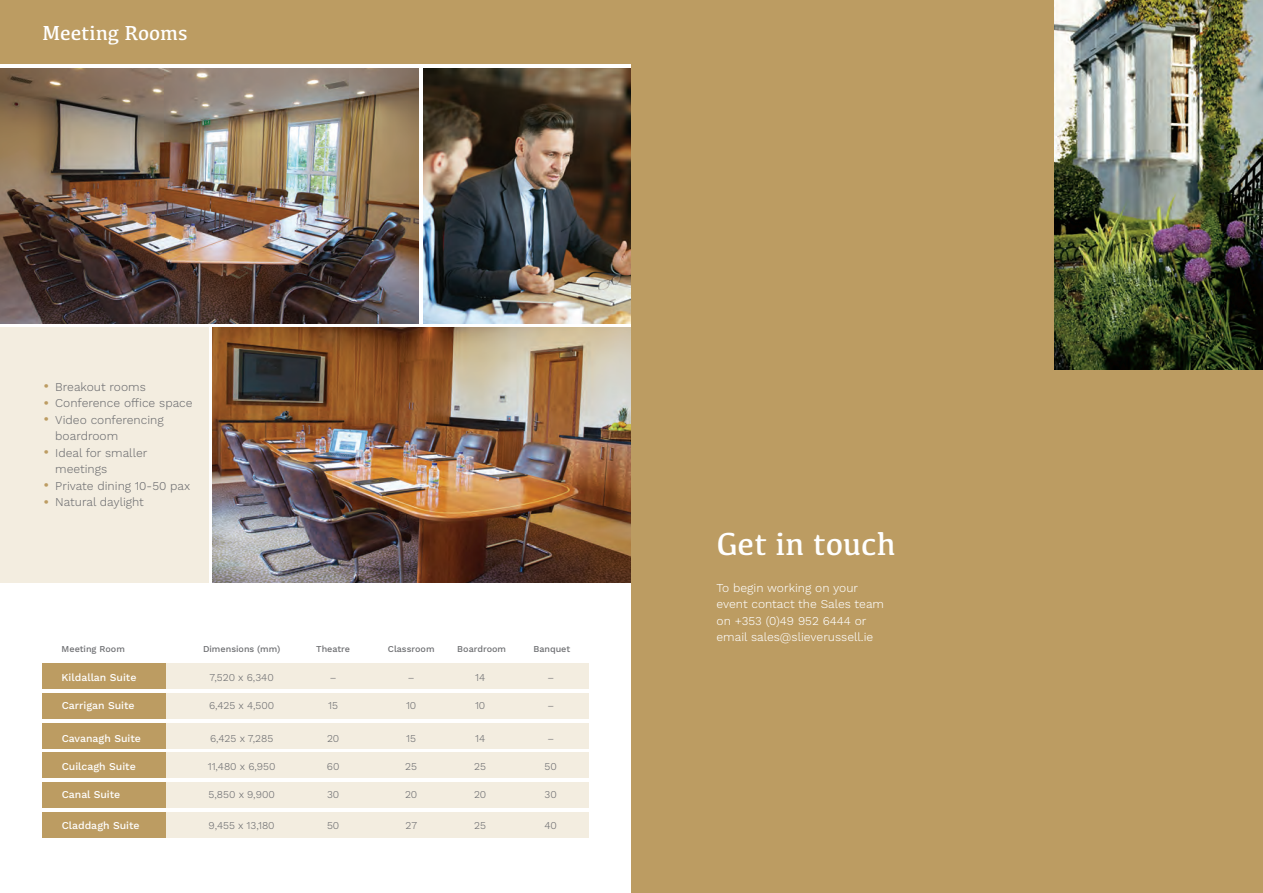
<style>
.page{position:relative;width:1263px;height:893px;background:#fff}
.page>*{position:absolute;margin:0;border:0;box-sizing:border-box;transform-origin:0 0}
.t1{font:33px "Kefa";color:#fff}
.t2{font:21px "Kefa";color:#fff}
.t3{font:300 12px/16.5px "Work Sans";color:#6c6d70}
.t4{font:300 12px/16.5px "Work Sans";color:#fff}
.t5{font:300 10.5px "Work Sans";color:#6c6d70}
.t6{font:500 10.5px "Work Sans";color:#fff}
.t7{font:500 9px "Work Sans";color:#6c6d70}
.s1{font-size:18px;color:#bc9c62}
</style>
<div class="page">
<div style="left:0;top:0;width:644px;height:64px;background:#bc9c62"></div>
<div style="left:0;top:327px;width:208px;height:256px;background:#f3ede0"></div>
<div style="left:43px;top:663px;width:546px;height:26px;background:#f3ede0"></div>
<div style="left:43px;top:693px;width:546px;height:25px;background:#f3ede0"></div>
<div style="left:43px;top:723px;width:546px;height:25px;background:#f3ede0"></div>
<div style="left:43px;top:752px;width:546px;height:26px;background:#f3ede0"></div>
<div style="left:43px;top:782px;width:546px;height:26px;background:#f3ede0"></div>
<div style="left:43px;top:812px;width:546px;height:25px;background:#f3ede0"></div>
<div style="left:43px;top:663px;width:123px;height:26px;background:#bc9c62"></div>
<div style="left:43px;top:693px;width:123px;height:25px;background:#bc9c62"></div>
<div style="left:43px;top:723px;width:123px;height:25px;background:#bc9c62"></div>
<div style="left:43px;top:752px;width:123px;height:26px;background:#bc9c62"></div>
<div style="left:43px;top:782px;width:123px;height:26px;background:#bc9c62"></div>
<div style="left:43px;top:812px;width:123px;height:25px;background:#bc9c62"></div>
<img style="left:424px;top:68px;width:207px;height:255px">
<img style="left:0;top:68px;width:419px;height:255px">
<img style="left:213px;top:327px;width:418px;height:256px">
<div style="left:631px;top:0;width:632px;height:893px;background:#bc9c62"></div>
<img style="left:1054px;top:0;width:209px;height:370px">
<h2 class="t2" style="left:43px;top:20px;width:147px">Meeting Rooms</h2>
<p class="t3" style="left:43px;top:379px;width:105px"><span class="s1">•</span> Breakout rooms</p>
<p class="t3" style="left:43px;top:395px;width:152px"><span class="s1">•</span> Conference office space</p>
<p class="t3" style="left:55px;top:412px;width:110px;text-indent:-13px"><span class="s1">•</span> Video conferencing boardroom</p>
<p class="t3" style="left:55px;top:445px;width:94px;text-indent:-13px"><span class="s1">•</span> Ideal for smaller meetings</p>
<p class="t3" style="left:43px;top:478px;width:149px"><span class="s1">•</span> Private dining 10-50 pax</p>
<p class="t3" style="left:43px;top:494px;width:103px"><span class="s1">•</span> Natural daylight</p>
<p class="t7" style="left:62px;top:643px;width:65px">Meeting Room</p>
<p class="t7" style="left:203px;top:643px;width:79px">Dimensions (mm)</p>
<p class="t7" style="left:316px;top:643px;width:35px">Theatre</p>
<p class="t7" style="left:388px;top:643px;width:48px">Classroom</p>
<p class="t7" style="left:457px;top:643px;width:50px">Boardroom</p>
<p class="t7" style="left:533px;top:643px;width:38px">Banquet</p>
<p class="t6" style="left:62px;top:671px;width:76px">Kildallan Suite</p>
<p class="t5" style="left:209px;top:671px;width:66px">7,520 x 6,340</p>
<p class="t5" style="left:330px;top:671px;width:8px">–</p>
<p class="t5" style="left:408px;top:671px;width:8px">–</p>
<p class="t5" style="left:475px;top:671px;width:12px">14</p>
<p class="t5" style="left:547px;top:671px;width:8px">–</p>
<p class="t6" style="left:62px;top:699px;width:75px">Carrigan Suite</p>
<p class="t5" style="left:209px;top:699px;width:67px">6,425 x 4,500</p>
<p class="t5" style="left:328px;top:699px;width:11px">15</p>
<p class="t5" style="left:406px;top:699px;width:12px">10</p>
<p class="t5" style="left:475px;top:699px;width:12px">10</p>
<p class="t5" style="left:547px;top:699px;width:8px">–</p>
<p class="t6" style="left:62px;top:732px;width:81px">Cavanagh Suite</p>
<p class="t5" style="left:210px;top:732px;width:65px">6,425 x 7,285</p>
<p class="t5" style="left:327px;top:732px;width:14px">20</p>
<p class="t5" style="left:406px;top:732px;width:11px">15</p>
<p class="t5" style="left:475px;top:732px;width:12px">14</p>
<p class="t5" style="left:547px;top:732px;width:8px">–</p>
<p class="t6" style="left:62px;top:760px;width:76px">Cuilcagh Suite</p>
<p class="t5" style="left:208px;top:760px;width:69px">11,480 x 6,950</p>
<p class="t5" style="left:327px;top:760px;width:14px">60</p>
<p class="t5" style="left:405px;top:760px;width:13px">25</p>
<p class="t5" style="left:474px;top:760px;width:13px">25</p>
<p class="t5" style="left:544px;top:760px;width:14px">50</p>
<p class="t6" style="left:62px;top:788px;width:60px">Canal Suite</p>
<p class="t5" style="left:208px;top:788px;width:68px">5,850 x 9,900</p>
<p class="t5" style="left:327px;top:788px;width:14px">30</p>
<p class="t5" style="left:405px;top:788px;width:14px">20</p>
<p class="t5" style="left:474px;top:788px;width:14px">20</p>
<p class="t5" style="left:545px;top:788px;width:14px">30</p>
<p class="t6" style="left:62px;top:819px;width:80px">Claddagh Suite</p>
<p class="t5" style="left:209px;top:819px;width:68px">9,455 x 13,180</p>
<p class="t5" style="left:327px;top:819px;width:14px">50</p>
<p class="t5" style="left:406px;top:819px;width:13px">27</p>
<p class="t5" style="left:474px;top:819px;width:13px">25</p>
<p class="t5" style="left:544px;top:819px;width:14px">40</p>
<h1 class="t1" style="left:716px;top:523px;width:181px">Get in touch</h1>
<p class="t4" style="left:716px;top:580px;width:169px">To begin working on your event contact the Sales team on +353 (0)49 952 6444 or email sales@slieverussell.ie</p>
</div>
